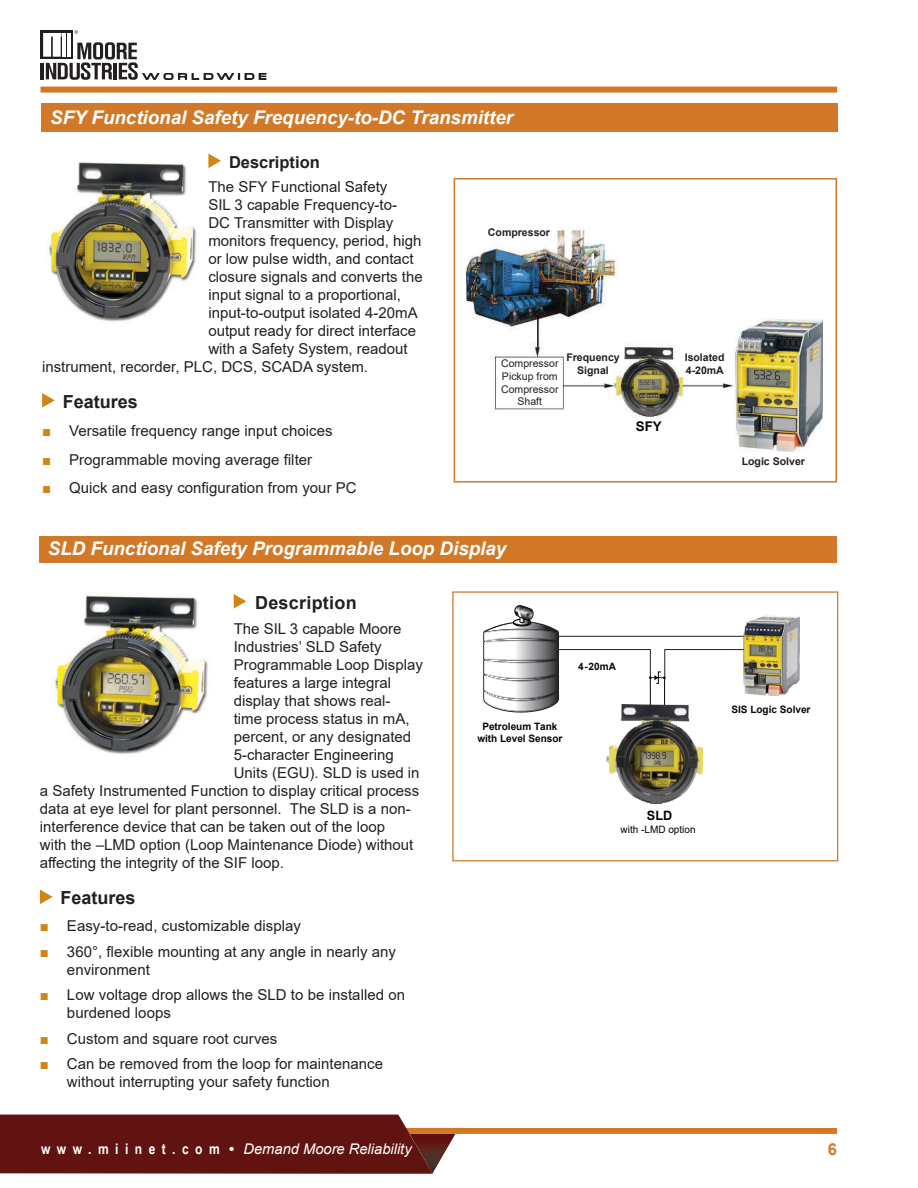
<style>
.page{position:relative;width:918px;height:1188px;background:#fff}
.page>*{position:absolute;margin:0;border:0;box-sizing:border-box;transform-origin:0 0}
.t1{font:italic 700 18.75px "Arial";color:#fff}
.t2{font:700 18px "Arial";color:#231f20}
.t3{font:700 16.5px "Arial";color:#231f20}
.t4{font:700 16.5px "Arial";color:#d17928}
.t5{font:15px/18px "Arial";color:#231f20}
.t6{font:italic 14.7px "Arial";color:#fff}
.t7{font:700 13.35px "Arial";color:#050504}
.t8{font:700 12.9px "Arial";color:#050504}
.t9{font:700 10.5px/12.6px "Arial";color:#231f20;text-align:center}
.t10{font:10.5px/12.6px "Arial";color:#231f20;text-align:center}
.t11{font:700 10.2px/12.3px "Arial";color:#050504;text-align:center}
.t12{font:10.2px "Arial";color:#050504}
.s1{font-weight:900;color:#d08613}
.s2{font-family:"Arial Narrow";font-weight:700;font-style:normal}
.s3{font-weight:700;font-style:normal}
</style>
<div class="page">
<div style="left:375px;top:1128px;width:462px;height:6px;background:#d27928"></div>
<svg style="left:0;top:1115px;width:456px;height:59px;background:#691f1c"></svg>
<hr style="left:41px;top:63px;width:3px;height:16px;background:#231f20">
<div style="left:41px;top:30px;width:32px;height:29px;background:#231f20"></div>
<svg style="left:43px;top:30px;width:223px;height:50px"></svg>
<div style="left:41px;top:87px;width:796px;height:6px;background:#d27928"></div>
<svg style="left:208px;top:153px;width:13px;height:15px"></svg>
<svg style="left:42px;top:393px;width:13px;height:15px"></svg>
<div style="left:41px;top:104px;width:797px;height:28px;background:#d17928"></div>
<img style="left:47px;top:162px;width:150px;height:160px">
<img style="left:466px;top:229px;width:357px;height:223px">
<div style="left:454px;top:178px;width:383px;height:305px;border:2px solid #d17928"></div>
<svg style="left:234px;top:594px;width:12px;height:15px"></svg>
<svg style="left:40px;top:890px;width:13px;height:14px"></svg>
<div style="left:40px;top:536px;width:797px;height:27px;background:#d17928"></div>
<img style="left:745px;top:616px;width:54px;height:80px">
<svg style="left:483px;top:605px;width:262px;height:199px"></svg>
<div style="left:452px;top:591px;width:386px;height:270px;border:1px solid #d17928"></div>
<img style="left:55px;top:592px;width:153px;height:163px">
<p class="t1" style="left:50px;top:110px;width:464px">SFY Functional Safety Frequency-to-DC Transmitter</p>
<p class="t3" style="left:229px;top:156px;width:92px">Description</p>
<p class="t5" style="left:208px;top:178px;width:180px">The SFY Functional Safety</p>
<p class="t5" style="left:208px;top:196px;width:190px">SIL 3 capable Frequency-to-</p>
<p class="t5" style="left:208px;top:214px;width:187px">DC Transmitter with Display</p>
<p class="t5" style="left:208px;top:232px;width:215px">monitors frequency, period, high</p>
<p class="t5" style="left:208px;top:250px;width:207px">or low pulse width, and contact</p>
<p class="t5" style="left:208px;top:269px;width:216px">closure signals and converts the</p>
<p class="t5" style="left:208px;top:286px;width:194px">input signal to a proportional,</p>
<p class="t5" style="left:208px;top:304px;width:211px">input-to-output isolated 4-20mA</p>
<p class="t5" style="left:208px;top:323px;width:209px">output ready for direct interface</p>
<p class="t5" style="left:208px;top:340px;width:201px">with a Safety System, readout</p>
<p class="t5" style="left:42px;top:358px;width:327px">instrument, recorder, PLC, DCS, SCADA system.</p>
<p class="t2" style="left:63px;top:395px;width:77px">Features</p>
<p class="t5" style="left:42px;top:422px;width:292px"><span class="s1">■</span> Versatile frequency range input choices</p>
<p class="t5" style="left:42px;top:450px;width:272px"><span class="s1">■</span> Programmable moving average filter</p>
<p class="t5" style="left:42px;top:479px;width:316px"><span class="s1">■</span> Quick and easy configuration from your PC</p>
<p class="t9" style="left:488px;top:227px;width:64px">Compressor</p>
<p class="t10" style="left:501px;top:358px;width:59px">Compressor<br>Pickup from<br>Compressor<br>Shaft</p>
<p class="t9" style="left:566px;top:352px;width:55px">Frequency<br>Signal</p>
<p class="t9" style="left:685px;top:352px;width:41px;text-align:left">Isolated<br>4-20mA</p>
<p class="t7" style="left:636px;top:421px;width:27px">SFY</p>
<p class="t1" style="left:48px;top:541px;width:460px">SLD Functional Safety Programmable Loop Display</p>
<p class="t9" style="left:742px;top:456px;width:65px">Logic Solver</p>
<p class="t2" style="left:255px;top:595px;width:103px">Description</p>
<p class="t5" style="left:234px;top:620px;width:169px">The SIL 3 capable Moore</p>
<p class="t5" style="left:234px;top:638px;width:149px">Industries’ SLD Safety</p>
<p class="t5" style="left:234px;top:656px;width:191px">Programmable Loop Display</p>
<p class="t5" style="left:234px;top:675px;width:159px">features a large integral</p>
<p class="t5" style="left:234px;top:693px;width:158px">display that shows real-</p>
<p class="t5" style="left:234px;top:710px;width:177px">time process status in mA,</p>
<p class="t5" style="left:234px;top:728px;width:179px">percent, or any designated</p>
<p class="t5" style="left:234px;top:746px;width:162px">5-character Engineering</p>
<p class="t5" style="left:234px;top:764px;width:187px">Units (EGU). SLD is used in</p>
<p class="t5" style="left:40px;top:782px;width:381px">a Safety Instrumented Function to display critical process</p>
<p class="t5" style="left:40px;top:800px;width:372px">data at eye level for plant personnel. The SLD is a non-</p>
<p class="t5" style="left:40px;top:819px;width:347px">interference device that can be taken out of the loop</p>
<p class="t5" style="left:40px;top:836px;width:375px">with the –LMD option (Loop Maintenance Diode) without</p>
<p class="t5" style="left:40px;top:854px;width:245px">affecting the integrity of the SIF loop.</p>
<p class="t2" style="left:61px;top:891px;width:77px">Features</p>
<p class="t5" style="left:40px;top:917px;width:263px"><span class="s1">■</span> Easy-to-read, customizable display</p>
<p class="t5" style="left:67px;top:942px;width:331px;text-indent:-27px"><span class="s1">■</span> 360°, flexible mounting at any angle in nearly any environment</p>
<p class="t5" style="left:67px;top:986px;width:340px;text-indent:-27px"><span class="s1">■</span> Low voltage drop allows the SLD to be installed on burdened loops</p>
<p class="t5" style="left:40px;top:1030px;width:239px"><span class="s1">■</span> Custom and square root curves</p>
<p class="t5" style="left:67px;top:1055px;width:318px;text-indent:-27px"><span class="s1">■</span> Can be removed from the loop for maintenance without interrupting your safety function</p>
<p class="t11" style="left:578px;top:661px;width:39px">4-20mA</p>
<p class="t11" style="left:477px;top:721px;width:87px">Petroleum Tank with Level Sensor</p>
<p class="t8" style="left:647px;top:811px;width:27px">SLD</p>
<p class="t12" style="left:621px;top:825px;width:77px">with -LMD option</p>
<p class="t11" style="left:731px;top:704px;width:81px">SIS Logic Solver</p>
<p class="t6" style="left:41px;top:1144px;width:372px"><span class="s2">w w w . m i i n e t . c o m</span> <span class="s3">•</span> Demand Moore Reliability</p>
<p class="t4" style="left:828px;top:1143px;width:11px">6</p>
</div>
